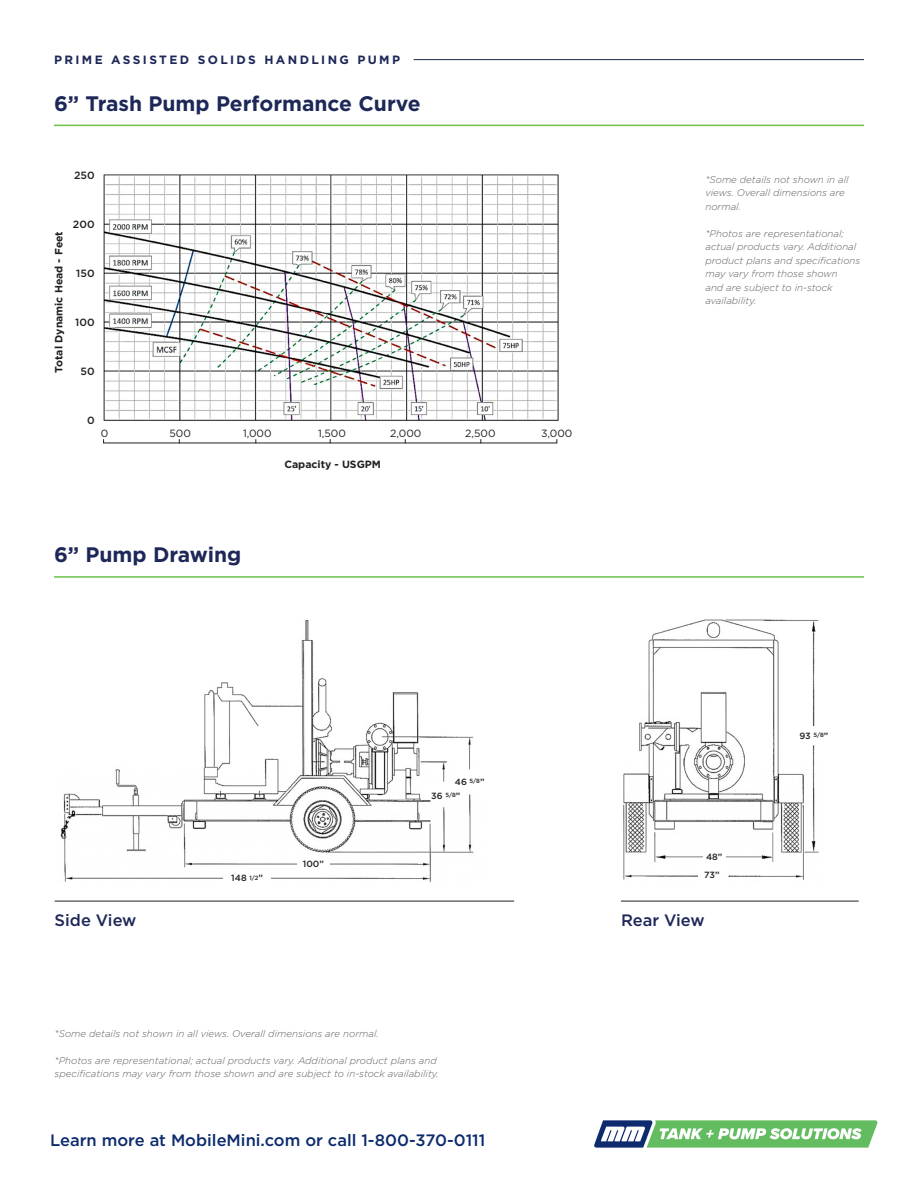
<style>
.page{position:relative;width:918px;height:1188px;background:#fff}
.page>*{position:absolute;margin:0;border:0;box-sizing:border-box;transform-origin:0 0}
.t1{font:700 21px "Gotham";color:#1d2758}
.t2{font:500 16.5px "Gotham";color:#0d2b6d}
.t3{font:500 16.5px "Gotham";color:#1d2758}
.t4{font:700 12px "Gotham";letter-spacing:.2em;color:#1d2758}
.t5{font:700 10.5px "Gotham";color:#231f20}
.t6{font:10.5px "Gotham";color:#231f20}
.t7{font:500 10.5px "Gotham";color:#231f20}
.t8{font:italic 300 9.75px/13.5px "Gotham";color:#5f5f62}
.t9{font:500 9px "Gotham";color:#231f20}
</style>
<div class="page">
<img style="left:623px;top:619px;width:196px;height:261px">
<svg style="left:594px;top:1120px;width:284px;height:28px"></svg>
<hr style="left:414px;top:59px;width:450px;height:1px;background:#1d2758">
<hr style="left:54px;top:125px;width:810px;height:1px;background:#6cc24a">
<img style="left:103px;top:174px;width:456px;height:247px">
<hr style="left:54px;top:576px;width:810px;height:2px;background:#6cc24a">
<hr style="left:55px;top:901px;width:459px;height:1px;background:#231f20">
<img style="left:60px;top:620px;width:414px;height:262px">
<div style="left:270px;top:613px;width:10px;height:11px;background:#fff"></div>
<hr style="left:621px;top:901px;width:238px;height:1px;background:#231f20">
<div style="left:645px;top:613px;width:10px;height:11px;background:#fff"></div>
<div style="left:223px;top:869px;width:48px;height:17px;background:#fff"></div>
<div style="left:297px;top:855px;width:32px;height:17px;background:#fff"></div>
<div style="left:430px;top:787px;width:32px;height:12px;background:#fff"></div>
<div style="left:453px;top:773px;width:34px;height:17px;background:#fff"></div>
<div style="left:703px;top:848px;width:23px;height:17px;background:#fff"></div>
<div style="left:698px;top:866px;width:28px;height:17px;background:#fff"></div>
<div style="left:790px;top:727px;width:48px;height:17px;background:#fff"></div>
<p class="t4" style="left:54px;top:51px;width:348px">PRIME ASSISTED SOLIDS HANDLING PUMP</p>
<p class="t1" style="left:54px;top:89px;width:368px">6” Trash Pump Performance Curve</p>
<p class="t7" style="left:74px;top:168px;width:22px">250</p>
<p class="t5" style="left:52px;top:373px;width:143px;rotate:-90deg">Total Dynamic Head - Feet</p>
<p class="t7" style="left:73px;top:217px;width:23px">200</p>
<p class="t7" style="left:76px;top:266px;width:20px">150</p>
<p class="t7" style="left:75px;top:315px;width:21px">100</p>
<p class="t7" style="left:80px;top:364px;width:16px">50</p>
<p class="t7" style="left:87px;top:414px;width:9px">0</p>
<p class="t6" style="left:101px;top:426px;width:9px">0</p>
<p class="t6" style="left:170px;top:426px;width:23px">500</p>
<p class="t6" style="left:541px;top:426px;width:33px">3,000</p>
<p class="t5" style="left:284px;top:457px;width:98px">Capacity - USGPM</p>
<p class="t6" style="left:243px;top:426px;width:30px">1,000</p>
<p class="t6" style="left:318px;top:426px;width:29px">1,500</p>
<p class="t6" style="left:390px;top:426px;width:33px">2,000</p>
<p class="t6" style="left:465px;top:426px;width:32px">2,500</p>
<p class="t1" style="left:54px;top:541px;width:189px">6” Pump Drawing</p>
<p class="t8" style="left:705px;top:172px;width:145px">*Some details not shown in all views. Overall dimensions are normal.</p>
<p class="t8" style="left:705px;top:226px;width:156px">*Photos are representational; actual products vary. Additional product plans and specifications may vary from those shown<br>and are subject to in-stock availability.</p>
<p class="t9" style="left:455px;top:776px;width:31px">46 <sup>5/8</sup>”</p>
<p class="t3" style="left:55px;top:910px;width:83px">Side View</p>
<p class="t9" style="left:231px;top:872px;width:33px">148 <sup>1/2</sup>”</p>
<p class="t9" style="left:303px;top:858px;width:23px">100”</p>
<p class="t9" style="left:431px;top:790px;width:31px">36 <sup>5/8</sup>”</p>
<p class="t8" style="left:55px;top:1027px;width:326px">*Some details not shown in all views. Overall dimensions are normal.</p>
<p class="t8" style="left:55px;top:1054px;width:386px">*Photos are representational; actual products vary. Additional product plans and specifications may vary from those shown and are subject to in-stock availability.</p>
<p class="t2" style="left:50px;top:1129px;width:437px">Learn more at MobileMini.com or call 1-800-370-0111</p>
<p class="t9" style="left:706px;top:851px;width:18px">48”</p>
<p class="t9" style="left:704px;top:869px;width:17px">73”</p>
<p class="t3" style="left:621px;top:910px;width:85px">Rear View</p>
<p class="t9" style="left:799px;top:730px;width:31px">93 <sup>5/8</sup>”</p>
</div>
